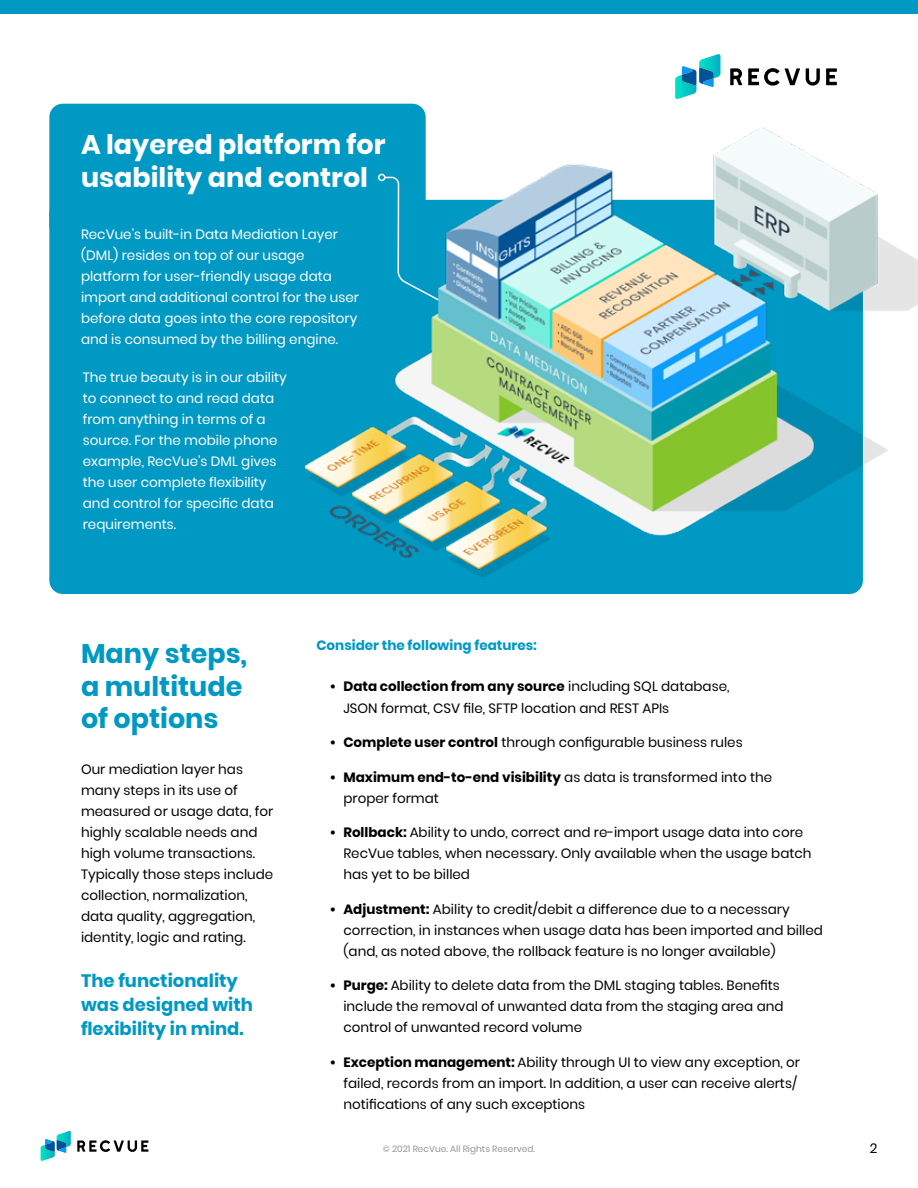
<style>
.page{position:relative;width:918px;height:1188px;background:#fff}
.page>*{position:absolute;margin:0;border:0;box-sizing:border-box;transform-origin:0 0}
.t1{font:700 27px/32.4px "Poppins";color:#fff}
.t2{font:700 27px/32.4px "Poppins";color:#0099c4}
.t3{font:700 18px/24px "Poppins";color:#0099c4}
.t4{font:13.5px/21px "Poppins";color:#000}
.t5{font:13.5px/21px "Poppins";color:#fff}
.t6{font:700 13.5px "Poppins";color:#0099c4}
.t7{font:9px "Poppins";color:#939598}
.s1{font-weight:700}
</style>
<div class="page">
<svg style="left:77px;top:1140px;width:71px;height:12px"></svg>
<svg style="left:41px;top:1131px;width:30px;height:30px"></svg>
<div style="left:49px;top:104px;width:377px;height:135px;background:#0099c4;border-radius:14px"></div>
<div style="left:49px;top:200px;width:814px;height:394px;background:#0099c4;border-radius:14px"></div>
<div style="left:0;top:0;width:918px;height:14px;background:#0099c4"></div>
<svg style="left:730px;top:68px;width:12px;height:17px"></svg>
<svg style="left:748px;top:68px;width:52px;height:18px"></svg>
<svg style="left:806px;top:68px;width:14px;height:18px"></svg>
<svg style="left:826px;top:68px;width:11px;height:17px"></svg>
<svg style="left:675px;top:54px;width:45px;height:45px"></svg>
<img style="left:305px;top:128px;width:613px;height:449px">
<h1 class="t1" style="left:81px;top:129px;width:306px">A layered platform for usability and control</h1>
<p class="t5" style="left:81px;top:224px;width:279px">RecVue’s built-in Data Mediation Layer (DML) resides on top of our usage platform for user-friendly usage data import and additional control for the user before data goes into the core repository and is consumed by the billing engine.</p>
<p class="t5" style="left:83px;top:367px;width:206px">The true beauty is in our ability to connect to and read data from anything in terms of a source. For the mobile phone example, RecVue’s DML gives the user complete flexibility and control for specific data requirements.</p>
<h1 class="t2" style="left:81px;top:638px;width:168px">Many steps, a multitude of options</h1>
<p class="t4" style="left:81px;top:759px;width:194px">Our mediation layer has many steps in its use of measured or usage data, for highly scalable needs and high volume transactions.<br>Typically those steps include collection, normalization, data quality, aggregation, identity, logic and rating.</p>
<h2 class="t3" style="left:81px;top:969px;width:174px">The functionality was designed with flexibility in mind.</h2>
<p class="t6" style="left:316px;top:637px;width:222px">Consider the following features:</p>
<p class="t4" style="left:343px;top:676px;width:388px;text-indent:-14px"><span class="s1">• Data collection from any source</span> including SQL database,<br>JSON format, CSV file, SFTP location and REST APIs</p>
<p class="t4" style="left:330px;top:732px;width:414px"><span class="s1">• Complete user control</span> through configurable business rules</p>
<p class="t4" style="left:343px;top:766px;width:430px;text-indent:-14px"><span class="s1">• Maximum end-to-end visibility</span> as data is transformed into the proper format</p>
<p class="t4" style="left:343px;top:822px;width:470px;text-indent:-14px"><span class="s1">• Rollback:</span> Ability to undo, correct and re-import usage data into core<br>RecVue tables, when necessary. Only available when the usage batch has yet to be billed</p>
<p class="t4" style="left:343px;top:898px;width:481px;text-indent:-14px"><span class="s1">• Adjustment:</span> Ability to credit/debit a difference due to a necessary correction, in instances when usage data has been imported and billed (and, as noted above, the rollback feature is no longer available)</p>
<p class="t4" style="left:343px;top:975px;width:442px;text-indent:-14px"><span class="s1">• Purge:</span> Ability to delete data from the DML staging tables. Benefits include the removal of unwanted data from the staging area and control of unwanted record volume</p>
<p class="t4" style="left:343px;top:1051px;width:458px;text-indent:-14px"><span class="s1">• Exception management:</span> Ability through UI to view any exception, or failed, records from an import. In addition, a user can receive alerts/ notifications of any such exceptions</p>
<p class="t7" style="left:383px;top:1143px;width:154px">© 2021 RecVue. All Rights Reserved.</p>
<p class="t4" style="left:870px;top:1138px;width:9px">2</p>
</div>
